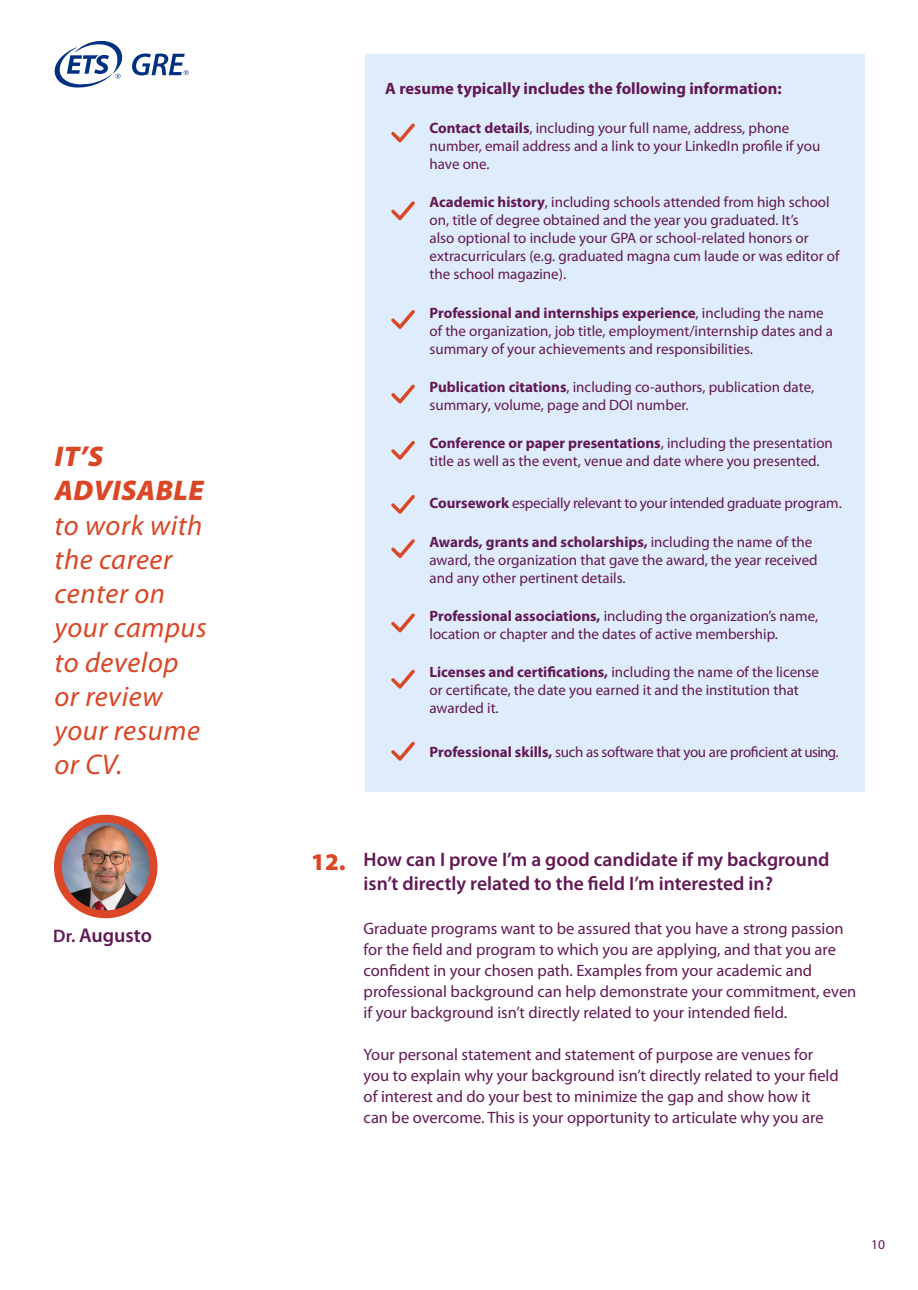
<style>
.page{position:relative;width:918px;height:1290px;background:#fff}
.page>*{position:absolute;margin:0;border:0;box-sizing:border-box;transform-origin:0 0}
.Pull_out_quote{font:italic 28.5px/34.2px "Myriad Pro";letter-spacing:.02em;color:#d94726}
.Pull_out_quote-2{font:italic 900 28.5px/34.2px "Myriad Pro";letter-spacing:.02em;color:#d94726}
.Question{font:900 24px "Myriad Pro";color:#d94726}
.SME_Name_Profile{font:600 19.95px "Myriad Pro";color:#621854}
.Question-2{font:600 19.5px/23.4px "Myriad Pro";color:#621854}
.Body_copy{font:16.5px/21px "Myriad Pro";color:#621854}
.Body_copy-2{font:700 16.5px "Myriad Pro";color:#621854}
.Bullets{font:15px/18px "Myriad Pro";color:#621854}
.Bullets-2{font:15px "Myriad Pro";letter-spacing:-.02em;color:#621854}
.t1{font:13.5px "Myriad Pro";color:#630f54}
.s1{font-size:18.15px}
.s2{font-weight:700}
</style>
<div class="page">
<svg style="left:54px;top:40px;width:69px;height:48px"></svg>
<svg style="left:132px;top:53px;width:57px;height:22px"></svg>
<div style="left:365px;top:54px;width:499px;height:737px;background:#deecfc"></div>
<svg style="left:391px;top:123px;width:24px;height:19px"></svg>
<svg style="left:391px;top:201px;width:24px;height:19px"></svg>
<svg style="left:391px;top:310px;width:24px;height:19px"></svg>
<svg style="left:391px;top:384px;width:24px;height:19px"></svg>
<svg style="left:391px;top:441px;width:24px;height:19px"></svg>
<svg style="left:391px;top:495px;width:24px;height:19px"></svg>
<svg style="left:391px;top:539px;width:24px;height:19px"></svg>
<svg style="left:391px;top:613px;width:24px;height:19px"></svg>
<svg style="left:391px;top:669px;width:24px;height:19px"></svg>
<svg style="left:391px;top:741px;width:24px;height:19px"></svg>
<img style="left:58px;top:820px;width:96px;height:94px">
<div style="left:54px;top:814px;width:103px;height:104px;border:8px solid #db4727;border-radius:50%"></div>
<h2 class="Pull_out_quote-2" style="left:55px;top:438px;width:151px">IT’S<br>ADVISABLE</h2>
<h2 class="Pull_out_quote" style="left:55px;top:507px;width:154px">to work with the career center on your campus to develop or review</h2>
<h2 class="Pull_out_quote" style="left:55px;top:713px;width:147px">your resume</h2>
<h2 class="Pull_out_quote" style="left:55px;top:747px;width:69px">or CV.</h2>
<h2 class="SME_Name_Profile" style="left:53px;top:922px;width:100px"><span class="s1">Dr.</span> Augusto</h2>
<p class="Body_copy-2" style="left:385px;top:78px;width:398px">A resume typically includes the following information:</p>
<p class="Bullets" style="left:430px;top:119px;width:392px"><span class="s2">Contact details</span>, including your full name, address, phone number, email address and a link to your LinkedIn profile if you have one.</p>
<p class="Bullets" style="left:430px;top:193px;width:411px"><span class="s2">Academic history</span>, including schools attended from high school on, title of degree obtained and the year you graduated. It’s<br>also optional to include your GPA or school-related honors or extracurriculars (e.g. graduated magna cum laude or was editor of the school magazine).</p>
<p class="Bullets" style="left:430px;top:303px;width:405px"><span class="s2">Professional and internships experience</span>, including the name of the organization, job title, employment/internship dates and a summary of your achievements and responsibilities.</p>
<p class="Bullets" style="left:430px;top:378px;width:386px"><span class="s2">Publication citations</span>, including co-authors, publication date, summary, volume, page and DOI number.</p>
<p class="Bullets" style="left:430px;top:434px;width:405px"><span class="s2">Conference or paper presentations</span>, including the presentation title as well as the event, venue and date where you presented.</p>
<p class="Bullets-2" style="left:430px;top:494px;width:414px"><span class="s2">Coursework</span> especially relevant to your intended graduate program.</p>
<p class="Bullets" style="left:430px;top:532px;width:390px"><span class="s2">Awards, grants and scholarships,</span> including the name of the award, the organization that gave the award, the year received and any other pertinent details.</p>
<p class="Bullets" style="left:430px;top:606px;width:390px"><span class="s2">Professional associations,</span> including the organization’s name, location or chapter and the dates of active membership.</p>
<p class="Bullets" style="left:430px;top:663px;width:391px"><span class="s2">Licenses and certifications,</span> including the name of the license or certificate, the date you earned it and the institution that awarded it.</p>
<p class="Bullets-2" style="left:430px;top:742px;width:411px"><span class="s2">Professional skills,</span> such as software that you are proficient at using.</p>
<h2 class="Question" style="left:311px;top:845px;width:36px">12.</h2>
<h2 class="Question-2" style="left:364px;top:847px;width:467px">How can I prove I’m a good candidate if my background isn’t directly related to the field I’m interested in?</h2>
<p class="Body_copy" style="left:364px;top:917px;width:494px">Graduate programs want to be assured that you have a strong passion for the field and program to which you are applying, and that you are confident in your chosen path. Examples from your academic and professional background can help demonstrate your commitment, even if your background isn’t directly related to your intended field.</p>
<p class="Body_copy" style="left:364px;top:1043px;width:477px">Your personal statement and statement of purpose are venues for you to explain why your background isn’t directly related to your field of interest and do your best to minimize the gap and show how it can be overcome. This is your opportunity to articulate why you are</p>
<p class="t1" style="left:871px;top:1236px;width:15px">10</p>
</div>
